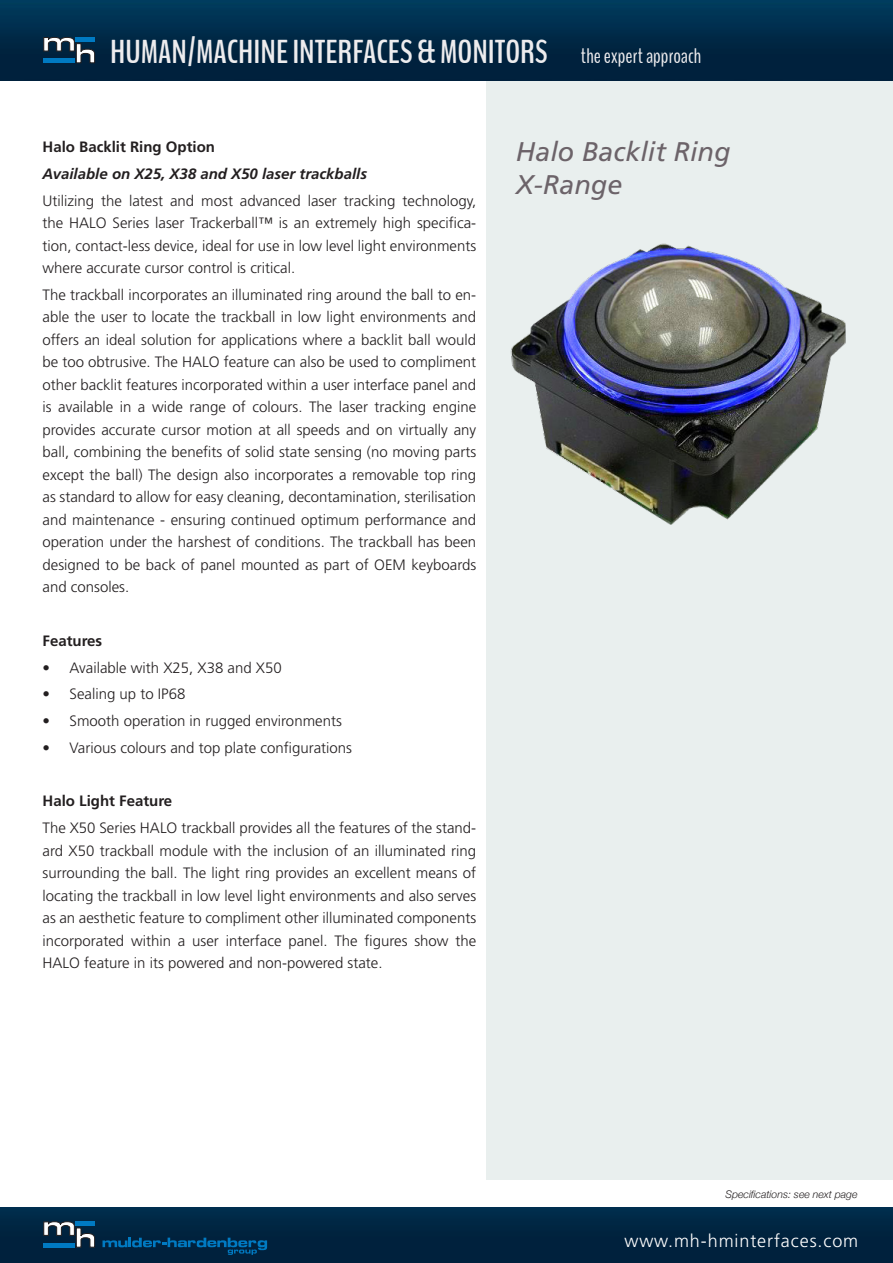
<style>
.page{position:relative;width:893px;height:1263px;background:#fff}
.page>*{position:absolute;margin:0;border:0;box-sizing:border-box;transform-origin:0 0}
.t1{font:700 33px "Bench Nine";color:#edecee}
.t2{font:italic 27px/32.4px "Frutiger";color:#6c6369}
.t3{font:300 18px "Frutiger";letter-spacing:.05em;color:#fff}
.t4{font:300 15px/22.5px "Frutiger";color:#231f20;text-align:justify}
.t5{font:700 15px "Frutiger";color:#231f20}
.t6{font:italic 300 10.5px "Helvetica Neue";color:#231f20}
.s1{font-weight:400;font-size:21px}
.s2{font-weight:700}
.s3{font-weight:700;font-style:italic}
</style>
<div class="page">
<img style="left:0;top:0;width:893px;height:81px">
<img style="left:0;top:1208px;width:893px;height:55px">
<svg style="left:43px;top:1221px;width:52px;height:26px"></svg>
<hr style="left:43px;top:1243px;width:32px;height:4px;background:#007ac2">
<div style="left:76px;top:1221px;width:19px;height:5px;background:#007ac2"></div>
<svg style="left:103px;top:1237px;width:164px;height:18px;background:#003961"></svg>
<svg style="left:43px;top:37px;width:52px;height:26px"></svg>
<hr style="left:43px;top:59px;width:32px;height:4px;background:#007ac2">
<hr style="left:76px;top:37px;width:19px;height:4px;background:#007ac2">
<div style="left:487px;top:81px;width:406px;height:1098px;background:#e9efee"></div>
<img style="left:510px;top:243px;width:336px;height:282px">
<p class="t1" style="left:110px;top:30px;width:592px">HUMAN/MACHINE INTERFACES &amp; MONITORS <span class="s1">the expert approach</span></p>
<p class="t4" style="left:43px;top:133px;width:435px;line-height:26.7px;text-align:left"><span class="s2">Halo Backlit Ring Option<br></span><span class="s3">Available on X25, X38 and X50 laser trackballs<br></span>Utilizing the latest and most advanced laser tracking technology,</p>
<p class="t4" style="left:43px;top:212px;width:435px">the HALO Series laser Trackerball™ is an extremely high specifica&shy;tion, contact-less device, ideal for use in low level light environments where accurate cursor control is critical.</p>
<p class="t4" style="left:43px;top:283px;width:435px">The trackball incorporates an illuminated ring around the ball to en&shy;able the user to locate the trackball in low light environments and offers an ideal solution for applications where a backlit ball would be too obtrusive. The HALO feature can also be used to compliment other backlit features incorporated within a user interface panel and is available in a wide range of colours. The laser tracking engine provides accurate cursor motion at all speeds and on virtually any ball, combining the benefits of solid state sensing (no moving parts except the ball) The design also incorporates a removable top ring as standard to allow for easy cleaning, decontamination, sterilisation and maintenance - ensuring continued optimum performance and operation under the harshest of conditions. The trackball has been designed to be back of panel mounted as part of OEM keyboards and consoles.</p>
<p class="t5" style="left:43px;top:632px;width:61px">Features</p>
<p class="t4" style="left:43px;top:656px;width:241px">• Available with X25, X38 and X50</p>
<p class="t4" style="left:43px;top:683px;width:144px">• Sealing up to IP68</p>
<p class="t4" style="left:43px;top:709px;width:301px">• Smooth operation in rugged environments</p>
<p class="t4" style="left:43px;top:736px;width:311px">• Various colours and top plate configurations</p>
<p class="t4" style="left:43px;top:788px;width:435px;line-height:26.7px"><span class="s2">Halo Light Feature<br></span>The X50 Series HALO trackball provides all the features of the stand-</p>
<p class="t4" style="left:43px;top:839px;width:435px">ard X50 trackball module with the inclusion of an illuminated ring surrounding the ball. The light ring provides an excellent means of locating the trackball in low level light environments and also serves as an aesthetic feature to compliment other illuminated components incorporated within a user interface panel. The figures show the HALO feature in its powered and non-powered state.</p>
<p class="t2" style="left:516px;top:136px;width:216px">Halo Backlit Ring<br>X-Range</p>
<p class="t6" style="left:725px;top:1187px;width:134px">Specifications: see next page</p>
<p class="t3" style="left:624px;top:1231px;width:235px">www.mh-hminterfaces.com</p>
</div>
